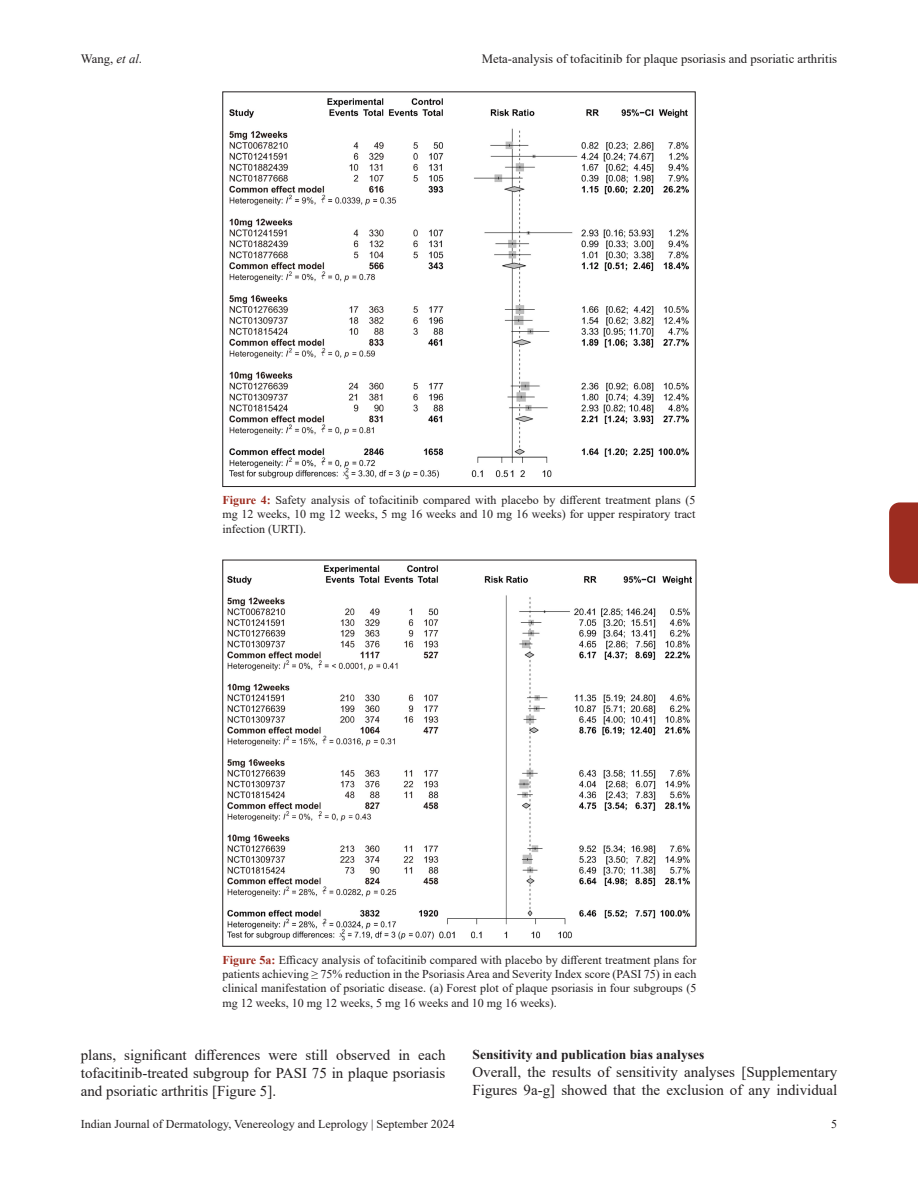
<style>
.page{position:relative;width:918px;height:1188px;background:#fff}
.page>*{position:absolute;margin:0;border:0;box-sizing:border-box;transform-origin:0 0}
.para_first_last{font:15px/18px "Times New Roman";color:#231f20;text-align:justify}
.para_first{font:15px/18px "Times New Roman";color:#231f20}
.Head-B{font:700 13.5px "Times New Roman";color:#231f20}
.t1{font:12.75px "Times New Roman";color:#231f20}
.float_figure_figure{font:12px/14.4px "Times New Roman";color:#231f20;text-align:justify}
.s1{font-style:italic}
.s2{font-weight:700;color:#9d2c20}
</style>
<div class="page">
<div style="left:889px;top:502px;width:29px;height:81px;background:#9d2c20"></div>
<img style="left:229px;top:98px;width:460px;height:382px">
<img style="left:228px;top:565px;width:463px;height:376px">
<div style="left:224px;top:562px;width:8px;height:9px;background:#fff"></div>
<p class="t1" style="left:81px;top:50px;width:63px">Wang, <span class="s1">et al</span>.</p>
<p class="t1" style="left:482px;top:50px;width:357px">Meta-analysis of tofacitinib for plaque psoriasis and psoriatic arthritis</p>
<p class="float_figure_figure" style="left:222px;top:492px;width:475px"><span class="s2">Figure 4:</span> Safety analysis of tofacitinib compared with placebo by different treatment plans (5 mg 12 weeks, 10 mg 12 weeks, 5 mg 16 weeks and 10 mg 16 weeks) for upper respiratory tract infection (URTI).</p>
<p class="float_figure_figure" style="left:222px;top:952px;width:476px"><span class="s2">Figure 5a:</span> Efficacy analysis of tofacitinib compared with placebo by different treatment plans for patients achieving ≥ 75% reduction in the Psoriasis Area and Severity Index score (PASI 75) in each clinical manifestation of psoriatic disease. (a) Forest plot of plaque psoriasis in four subgroups (5 mg 12 weeks, 10 mg 12 weeks, 5 mg 16 weeks and 10 mg 16 weeks).</p>
<p class="para_first_last" style="left:81px;top:1046px;width:366px">plans, significant differences were still observed in each tofacitinib-treated subgroup for PASI 75 in plaque psoriasis and psoriatic arthritis [Figure 5].</p>
<p class="Head-B" style="left:472px;top:1045px;width:233px">Sensitivity and publication bias analyses</p>
<p class="para_first" style="left:472px;top:1062px;width:366px">Overall, the results of sensitivity analyses [Supplementary<br>Figures 9a-g] showed that the exclusion of any individual</p>
<p class="float_figure_figure" style="left:81px;top:1117px;width:375px">Indian Journal of Dermatology, Venereology and Leprology | September 2024</p>
<p class="float_figure_figure" style="left:831px;top:1117px;width:7px">5</p>
</div>
